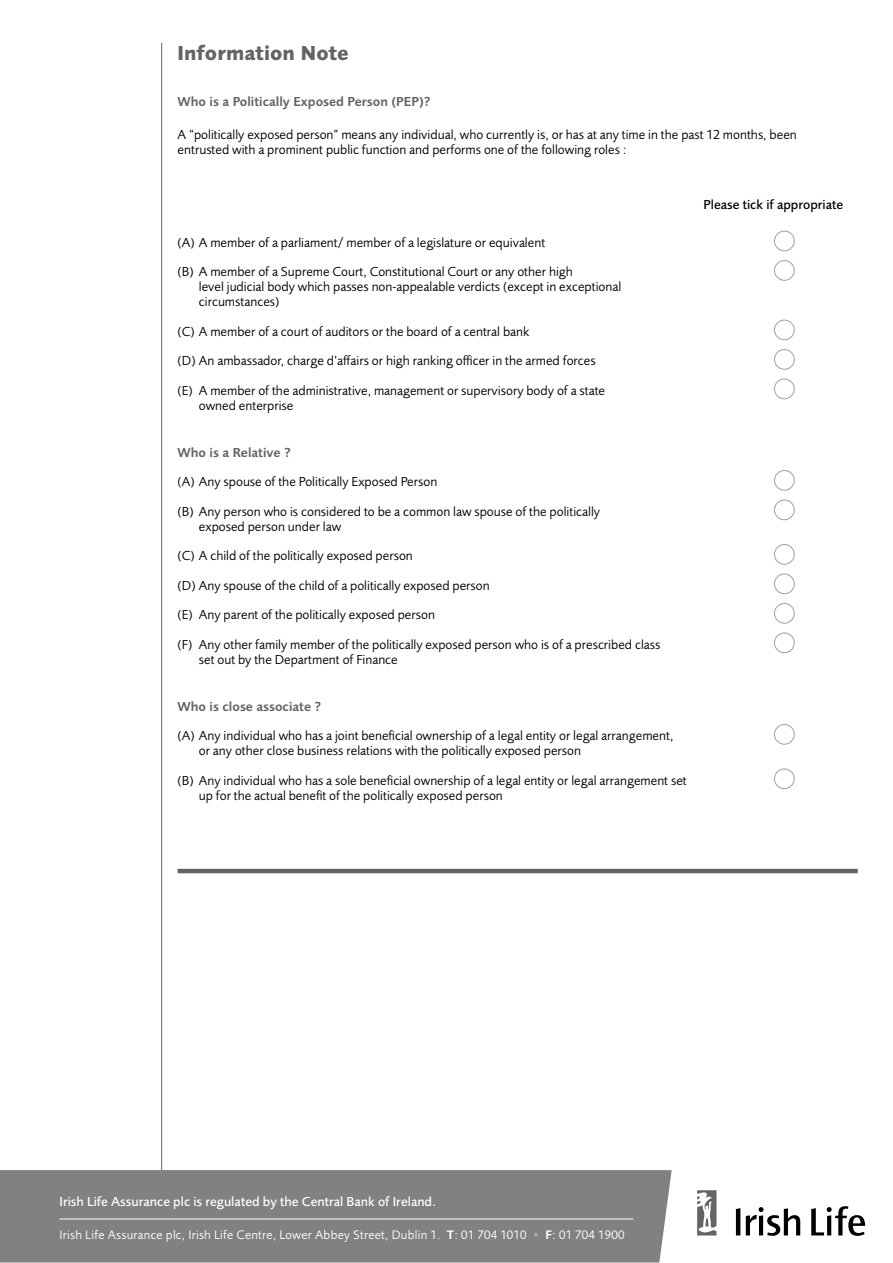
<style>
.page{position:relative;width:893px;height:1263px;background:#fff}
.page>*{position:absolute;margin:0;border:0;box-sizing:border-box;transform-origin:0 0}
.t1{font:700 21px "Foundry Sans";color:#646464}
.t2{font:13.5px/29.5px "Foundry Sans";color:#000}
.t3{font:600 13.5px "Foundry Sans";color:#646464}
.t4{font:500 13.5px "Foundry Sans";color:#fff}
.t5{font:500 13.5px "Foundry Sans";color:#000}
.t6{font:12.75px "Foundry Sans";letter-spacing:.02em;color:#fff}
.s1{font-weight:600}
.s2{color:#afafaf}
</style>
<div class="page">
<div style="left:774px;top:231px;width:20px;height:20px;border:1px solid #a0a0a0;border-radius:50%"></div>
<div style="left:774px;top:260px;width:20px;height:21px;border:1px solid #a0a0a0;border-radius:50%"></div>
<div style="left:774px;top:320px;width:20px;height:20px;border:1px solid #a0a0a0;border-radius:50%"></div>
<div style="left:774px;top:349px;width:20px;height:20px;border:1px solid #a0a0a0;border-radius:50%"></div>
<div style="left:774px;top:379px;width:20px;height:20px;border:1px solid #a0a0a0;border-radius:50%"></div>
<div style="left:774px;top:470px;width:20px;height:20px;border:1px solid #a0a0a0;border-radius:50%"></div>
<div style="left:774px;top:500px;width:20px;height:20px;border:1px solid #a0a0a0;border-radius:50%"></div>
<div style="left:774px;top:544px;width:20px;height:20px;border:1px solid #a0a0a0;border-radius:50%"></div>
<div style="left:774px;top:574px;width:20px;height:20px;border:1px solid #a0a0a0;border-radius:50%"></div>
<div style="left:774px;top:603px;width:20px;height:20px;border:1px solid #a0a0a0;border-radius:50%"></div>
<div style="left:774px;top:633px;width:20px;height:20px;border:1px solid #a0a0a0;border-radius:50%"></div>
<div style="left:774px;top:724px;width:20px;height:20px;border:1px solid #a0a0a0;border-radius:50%"></div>
<div style="left:774px;top:769px;width:20px;height:20px;border:1px solid #a0a0a0;border-radius:50%"></div>
<hr style="left:178px;top:869px;width:680px;height:4px;background:#646464">
<hr style="left:161px;top:43px;width:1px;height:1186px;background:#646464">
<svg style="left:697px;top:1190px;width:19px;height:46px"></svg>
<svg style="left:736px;top:1208px;width:4px;height:27px"></svg>
<svg style="left:746px;top:1207px;width:54px;height:29px"></svg>
<svg style="left:811px;top:1206px;width:54px;height:30px"></svg>
<div style="left:0;top:1170px;width:672px;height:93px;background:#818181"></div>
<hr style="left:60px;top:1219px;width:573px;height:1px;background:#fff">
<h1 class="t1" style="left:178px;top:46px;width:173px">Information Note</h1>
<p class="t3" style="left:178px;top:97px;width:254px">Who is a Politically Exposed Person (PEP)?</p>
<p class="t2" style="left:178px;top:128px;width:621px;line-height:15px">A “politically exposed person” means any individual, who currently is, or has at any time in the past 12 months, been entrusted with a prominent public function and performs one of the following roles :</p>
<p class="t2" style="left:178px;top:229px;width:397px">(A) A member of a parliament/ member of a legislature or equivalent<br>(B) A member of a Supreme Court, Constitutional Court or any other high</p>
<p class="t2" style="left:199px;top:281px;width:424px;line-height:15px">level judicial body which passes non-appealable verdicts (except in exceptional circumstances)</p>
<p class="t2" style="left:178px;top:318px;width:429px">(C) A member of a court of auditors or the board of a central bank<br>(D) An ambassador, charge d’affairs or high ranking officer in the armed forces (E) A member of the administrative, management or supervisory body of a state</p>
<p class="t2" style="left:199px;top:392px;width:96px">owned enterprise</p>
<p class="t3" style="left:178px;top:447px;width:115px">Who is a Relative ?</p>
<p class="t2" style="left:178px;top:468px;width:424px">(A) Any spouse of the Politically Exposed Person<br>(B) Any person who is considered to be a common law spouse of the politically</p>
<p class="t2" style="left:178px;top:513px;width:484px;text-indent:21px">exposed person under law<br>(C) A child of the politically exposed person<br>(D) Any spouse of the child of a politically exposed person<br>(E) Any parent of the politically exposed person<br>(F) Any other family member of the politically exposed person who is of a prescribed class</p>
<p class="t2" style="left:199px;top:646px;width:200px">set out by the Department of Finance</p>
<p class="t3" style="left:178px;top:701px;width:145px">Who is close associate ?</p>
<p class="t2" style="left:199px;top:730px;width:476px;line-height:15px;text-indent:-21px">(A) Any individual who has a joint beneficial ownership of a legal entity or legal arrangement, or any other close business relations with the politically exposed person</p>
<p class="t2" style="left:199px;top:774px;width:489px;line-height:15px;text-indent:-21px">(B) Any individual who has a sole beneficial ownership of a legal entity or legal arrangement set up for the actual benefit of the politically exposed person</p>
<p class="t5" style="left:703px;top:200px;width:141px">Please tick if appropriate</p>
<p class="t4" style="left:60px;top:1197px;width:378px">Irish Life Assurance plc is regulated by the Central Bank of Ireland.</p>
<p class="t6" style="left:60px;top:1230px;width:566px">Irish Life Assurance plc, Irish Life Centre, Lower Abbey Street, Dublin 1. <span class="s1">T</span>: 01 704 1010 <span class="s2">•</span> <span class="s1">F</span>: 01 704 1900</p>
</div>
